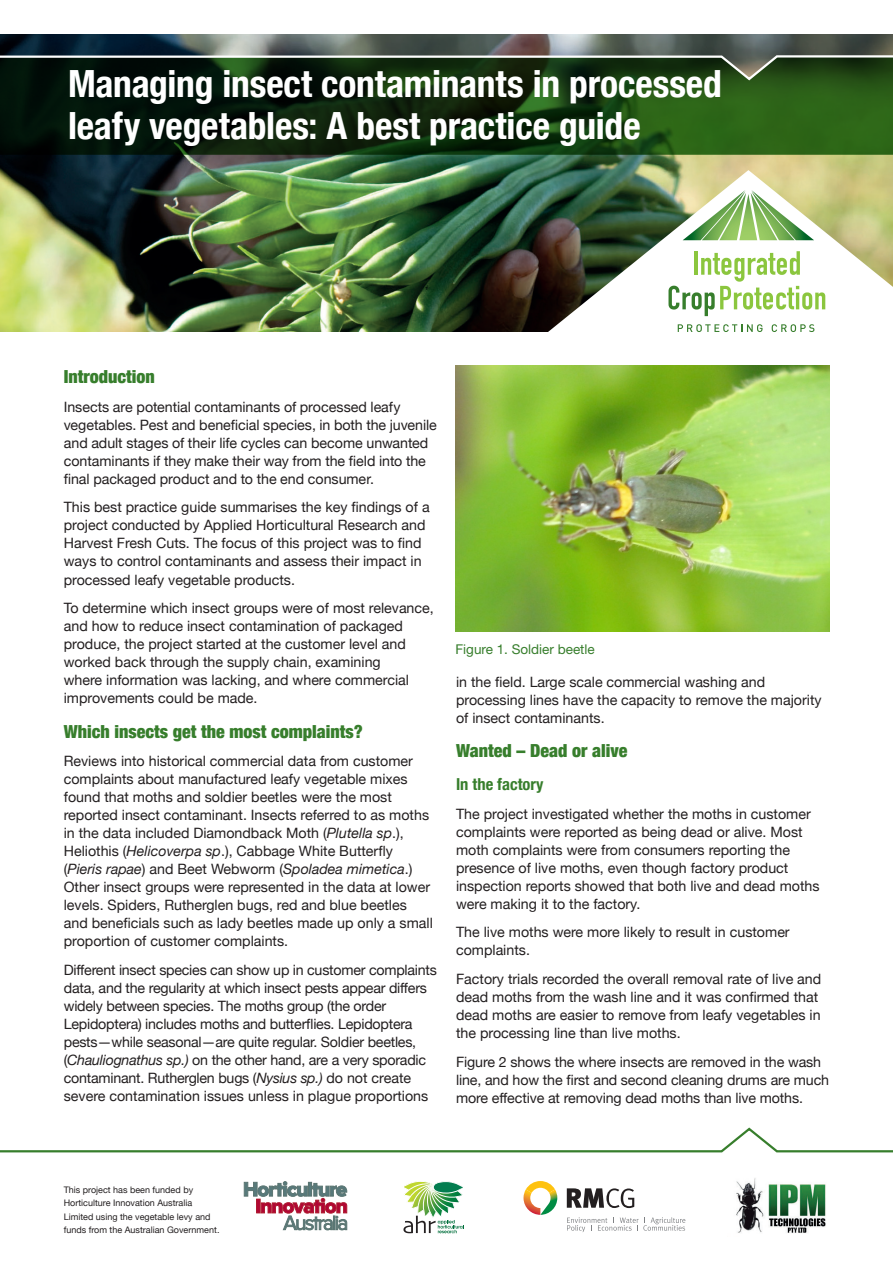
<style>
.page{position:relative;width:893px;height:1263px;background:#fff}
.page>*{position:absolute;margin:0;border:0;box-sizing:border-box;transform-origin:0 0}
.Main_title{font:700 condensed 37.5px/42px "Helvetica Neue";letter-spacing:-.005em;color:#fff}
.Sub_heading{font:900 condensed 18px "Helvetica Neue";color:#377e2c}
.Sub_heading_2{font:700 condensed 16.5px "Helvetica Neue";color:#377e2c}
.Body_copy{font:14.25px/18px "Helvetica Neue";color:#231f20}
.t1{font:13.5px "Helvetica Neue LT Std";color:#377e2c}
.Body_copy-2{font:9px/13.5px "Helvetica Neue";color:#231f20}
.s1{font-style:italic}
</style>
<div class="page">
<img style="left:0;top:34px;width:893px;height:298px">
<svg style="left:0;top:82px;width:893px;height:73px"></svg>
<img style="left:538px;top:170px;width:355px;height:162px">
<svg style="left:668px;top:251px;width:157px;height:65px"></svg>
<svg style="left:678px;top:324px;width:84px;height:8px"></svg>
<svg style="left:772px;top:324px;width:42px;height:8px"></svg>
<svg style="left:683px;top:190px;width:131px;height:50px"></svg>
<svg style="left:0;top:54px;width:893px;height:28px"></svg>
<svg style="left:244px;top:1181px;width:103px;height:49px"></svg>
<svg style="left:403px;top:1181px;width:61px;height:52px"></svg>
<svg style="left:567px;top:1188px;width:67px;height:20px"></svg>
<svg style="left:523px;top:1181px;width:34px;height:34px"></svg>
<svg style="left:567px;top:1217px;width:118px;height:15px"></svg>
<img style="left:736px;top:1178px;width:90px;height:55px">
<svg style="left:0;top:1127px;width:893px;height:26px"></svg>
<img style="left:455px;top:366px;width:375px;height:265px">
<p class="Main_title" style="left:68px;top:60px;width:655px">Managing insect contaminants in processed leafy vegetables: A best practice guide</p>
<p class="Sub_heading" style="left:64px;top:362px;width:93px">Introduction</p>
<p class="Body_copy" style="left:64px;top:399px;width:375px">Insects are potential contaminants of processed leafy vegetables. Pest and beneficial species, in both the juvenile and adult stages of their life cycles can become unwanted contaminants if they make their way from the field into the final packaged product and to the end consumer.</p>
<p class="Body_copy" style="left:64px;top:499px;width:367px">This best practice guide summarises the key findings of a project conducted by Applied Horticultural Research and Harvest Fresh Cuts. The focus of this project was to find ways to control contaminants and assess their impact in processed leafy vegetable products.</p>
<p class="Body_copy" style="left:64px;top:600px;width:372px">To determine which insect groups were of most relevance, and how to reduce insect contamination of packaged produce, the project started at the customer level and worked back through the supply chain, examining<br>where information was lacking, and where commercial improvements could be made.</p>
<p class="Sub_heading" style="left:64px;top:716px;width:301px">Which insects get the most complaints?</p>
<p class="Body_copy" style="left:64px;top:753px;width:371px">Reviews into historical commercial data from customer complaints about manufactured leafy vegetable mixes found that moths and soldier beetles were the most reported insect contaminant. Insects referred to as moths in the data included Diamondback Moth (<span class="s1">Plutella sp</span>.), Heliothis (<span class="s1">Helicoverpa sp</span>.), Cabbage White Butterfly (<span class="s1">Pieris rapae</span>) and Beet Webworm (<span class="s1">Spoladea mimetica</span>.)<br>Other insect groups were represented in the data at lower levels. Spiders, Rutherglen bugs, red and blue beetles and beneficials such as lady beetles made up only a small proportion of customer complaints.</p>
<p class="Body_copy" style="left:64px;top:961px;width:375px">Different insect species can show up in customer complaints data, and the regularity at which insect pests appear differs widely between species. The moths group (the order Lepidoptera) includes moths and butterflies. Lepidoptera pests—while seasonal—are quite regular. Soldier beetles, (<span class="s1">Chauliognathus sp.)</span> on the other hand, are a very sporadic contaminant. Rutherglen bugs (<span class="s1">Nysius sp.)</span> do not create severe contamination issues unless in plague proportions</p>
<p class="t1" style="left:455px;top:641px;width:141px">Figure 1. Soldier beetle</p>
<p class="Body_copy" style="left:456px;top:674px;width:367px">in the field. Large scale commercial washing and processing lines have the capacity to remove the majority of insect contaminants.</p>
<p class="Sub_heading" style="left:456px;top:736px;width:173px">Wanted – Dead or alive</p>
<p class="Sub_heading_2" style="left:456px;top:770px;width:89px">In the factory</p>
<p class="Body_copy" style="left:456px;top:805px;width:365px">The project investigated whether the moths in customer complaints were reported as being dead or alive. Most moth complaints were from consumers reporting the presence of live moths, even though factory product inspection reports showed that both live and dead moths were making it to the factory.</p>
<p class="Body_copy" style="left:456px;top:924px;width:335px">The live moths were more likely to result in customer complaints.</p>
<p class="Body_copy" style="left:456px;top:971px;width:367px">Factory trials recorded the overall removal rate of live and dead moths from the wash line and it was confirmed that dead moths are easier to remove from leafy vegetables in the processing line than live moths.</p>
<p class="Body_copy" style="left:456px;top:1053px;width:375px">Figure 2 shows the where insects are removed in the wash line, and how the first and second cleaning drums are much more effective at removing dead moths than live moths.</p>
<p class="Body_copy-2" style="left:64px;top:1183px;width:157px">This project has been funded by Horticulture Innovation Australia Limited using the vegetable levy and funds from the Australian Government.</p>
</div>
